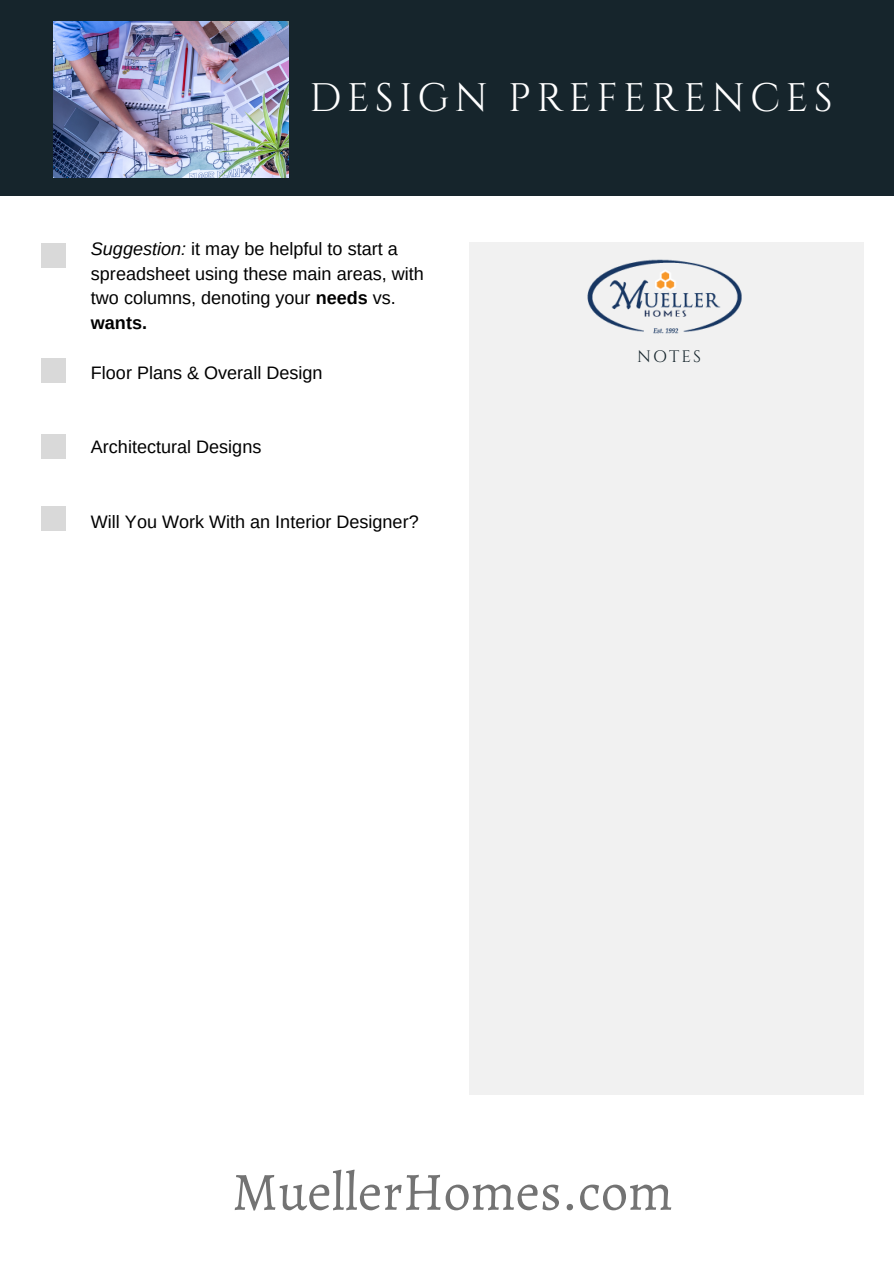
<style>
.page{position:relative;width:894px;height:1264px;background:#fff}
.page>*{position:absolute;margin:0;border:0;box-sizing:border-box;transform-origin:0 0}
.t1{font:54px "Alegreya";color:#737373}
.t2{font:39.75px "Cinzel";letter-spacing:.13em;color:#fff}
.t3{font:18px/24.8px "Arimo";color:#000}
.t4{font:16.5px "Cinzel";letter-spacing:.13em;color:#16252c}
.s1{font-style:italic}
.s2{font-weight:700}
</style>
<div class="page">
<div style="left:0;top:0;width:893px;height:196px;background:#16252c"></div>
<div style="left:469px;top:242px;width:394px;height:852px;background:#f1f1f1"></div>
<img style="left:587px;top:259px;width:155px;height:75px">
<div style="left:42px;top:243px;width:24px;height:24px;background:#d9d9d9"></div>
<div style="left:42px;top:506px;width:24px;height:25px;background:#d9d9d9"></div>
<div style="left:42px;top:358px;width:24px;height:24px;background:#d9d9d9"></div>
<div style="left:42px;top:434px;width:24px;height:25px;background:#d9d9d9"></div>
<img style="left:54px;top:21px;width:234px;height:157px">
<h2 class="t2" style="left:309px;top:72px;width:524px">DESIGN PREFERENCES</h2>
<p class="t3" style="left:91px;top:236px;width:334px"><span class="s1">Suggestion:</span> it may be helpful to start a spreadsheet using these main areas, with two columns, denoting your <span class="s2">needs</span> vs. <span class="s2">wants.</span></p>
<p class="t3" style="left:91px;top:360px;width:233px">Floor Plans &amp; Overall Design</p>
<p class="t3" style="left:91px;top:435px;width:172px">Architectural Designs</p>
<p class="t3" style="left:91px;top:509px;width:329px">Will You Work With an Interior Designer?</p>
<p class="t4" style="left:637px;top:346px;width:66px">NOTES</p>
<h1 class="t1" style="left:232px;top:1154px;width:442px">MuellerHomes.com</h1>
</div>
